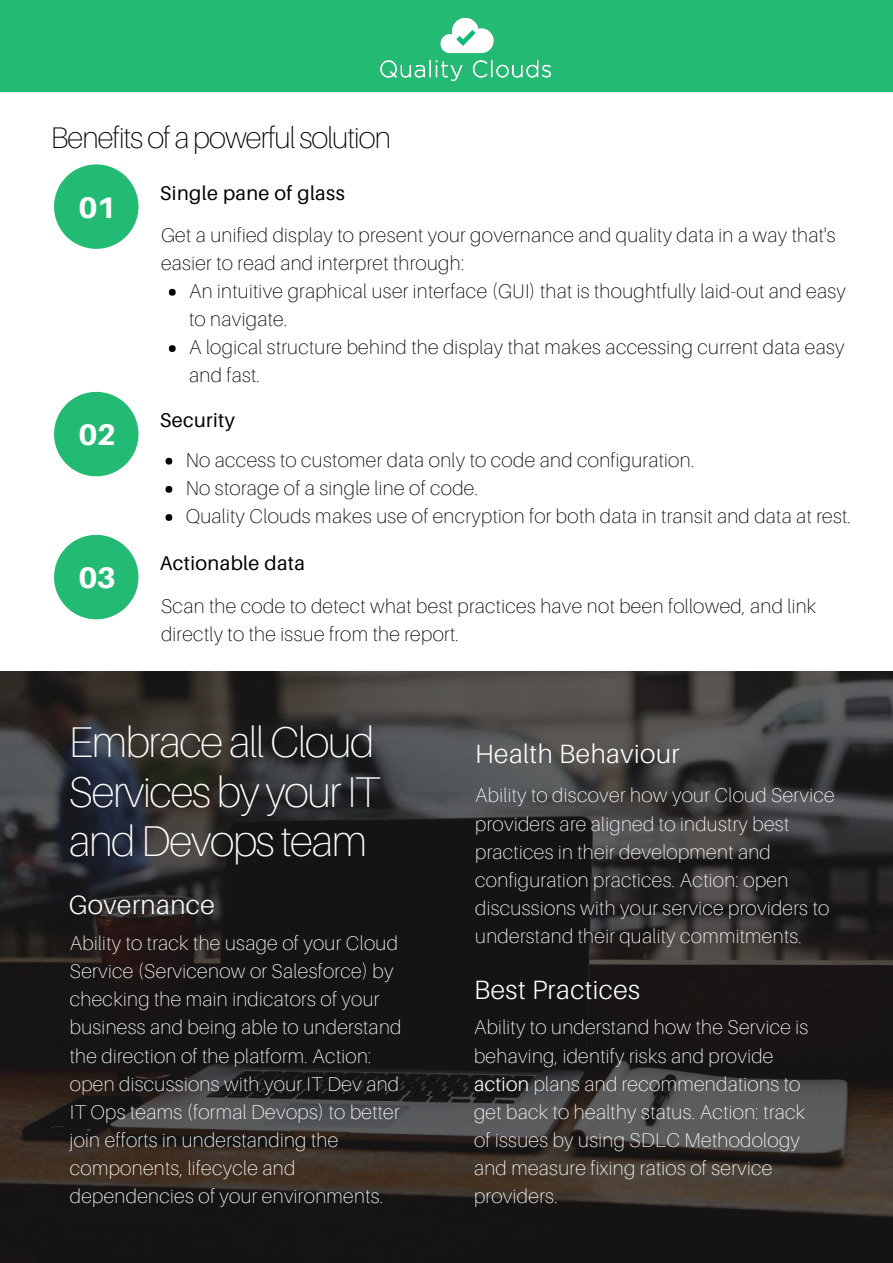
<style>
.page{position:relative;width:893px;height:1263px;background:#fff}
.page>*{position:absolute;margin:0;border:0;box-sizing:border-box;transform-origin:0 0}
.t1{font:100 43.05px/49.5px "Aileron";letter-spacing:-.03em;color:#fff}
.t2{font:100 29.85px "Aileron";letter-spacing:-.03em;color:#000}
.t3{font:800 29.85px "Aileron";color:#fff}
.t4{font:300 26.55px "Aileron";letter-spacing:.02em;color:#fff}
.t5{font:100 19.8px/28.2px "Aileron";letter-spacing:.02em;color:#fff}
.t6{font:100 19.8px/28.2px "Aileron";letter-spacing:.02em;color:#000}
.t7{font:19.8px "Aileron";letter-spacing:.02em;color:#000}
.s1{font-weight:300}
</style>
<div class="page">
<svg style="left:54px;top:164px;width:84px;height:85px"></svg>
<svg style="left:54px;top:392px;width:84px;height:84px"></svg>
<svg style="left:54px;top:535px;width:84px;height:84px"></svg>
<div style="left:166px;top:458px;width:6px;height:7px;background:#000;border-radius:50%"></div>
<div style="left:166px;top:486px;width:6px;height:7px;background:#000;border-radius:50%"></div>
<div style="left:166px;top:514px;width:6px;height:7px;background:#000;border-radius:50%"></div>
<svg style="left:0;top:671px;width:893px;height:592px;background:#2b2827"></svg>
<div style="left:0;top:0;width:893px;height:92px;background:#23bb73"></div>
<img style="left:380px;top:17px;width:172px;height:65px">
<div style="left:169px;top:289px;width:7px;height:7px;background:#000;border-radius:50%"></div>
<div style="left:169px;top:345px;width:7px;height:7px;background:#000;border-radius:50%"></div>
<h2 class="t2" style="left:51px;top:119px;width:342px">Benefits of a powerful solution</h2>
<h2 class="t3" style="left:79px;top:189px;width:39px">01</h2>
<h2 class="t3" style="left:79px;top:416px;width:39px">02</h2>
<h2 class="t3" style="left:79px;top:559px;width:39px">03</h2>
<p class="t7" style="left:160px;top:181px;width:186px">Single pane of glass</p>
<p class="t6" style="left:161px;top:220px;width:676px">Get a unified display to present your governance and quality data in a way that's easier to read and interpret through:</p>
<p class="t6" style="left:189px;top:276px;width:658px">An intuitive graphical user interface (GUI) that is thoughtfully laid-out and easy to navigate.<br>A logical structure behind the display that makes accessing current data easy and fast.</p>
<p class="t7" style="left:160px;top:408px;width:77px">Security</p>
<p class="t6" style="left:186px;top:445px;width:667px">No access to customer data only to code and configuration.<br>No storage of a single line of code.<br>Quality Clouds makes use of encryption for both data in transit and data at rest.</p>
<p class="t7" style="left:160px;top:551px;width:147px">Actionable data</p>
<p class="t6" style="left:161px;top:592px;width:657px">Scan the code to detect what best practices have not been followed, and link directly to the issue from the report.</p>
<h1 class="t1" style="left:69px;top:717px;width:313px">Embrace all Cloud<br>Services by your IT and Devops team</h1>
<h3 class="t4" style="left:69px;top:888px;width:147px">Governance</h3>
<p class="t5" style="left:70px;top:928px;width:333px">Ability to track the usage of your Cloud Service (Servicenow or Salesforce) by checking the main indicators of your business and being able to understand the direction of the platform. Action: open discussions with your IT Dev and IT Ops teams (formal Devops) to better join efforts in understanding the components, lifecycle and dependencies of your environments.</p>
<h3 class="t4" style="left:475px;top:737px;width:206px">Health Behaviour</h3>
<p class="t5" style="left:475px;top:781px;width:361px">Ability to discover how your Cloud Service providers are aligned to industry best practices in their development and configuration practices. Action: open discussions with your service providers to understand their quality commitments.</p>
<h3 class="t4" style="left:474px;top:973px;width:167px">Best Practices</h3>
<p class="t5" style="left:474px;top:1013px;width:336px">Ability to understand how the Service is behaving, identify risks and provide <span class="s1">action</span> plans and recommendations to get back to healthy status. Action: track of issues by using SDLC Methodology and measure fixing ratios of service providers.</p>
</div>
